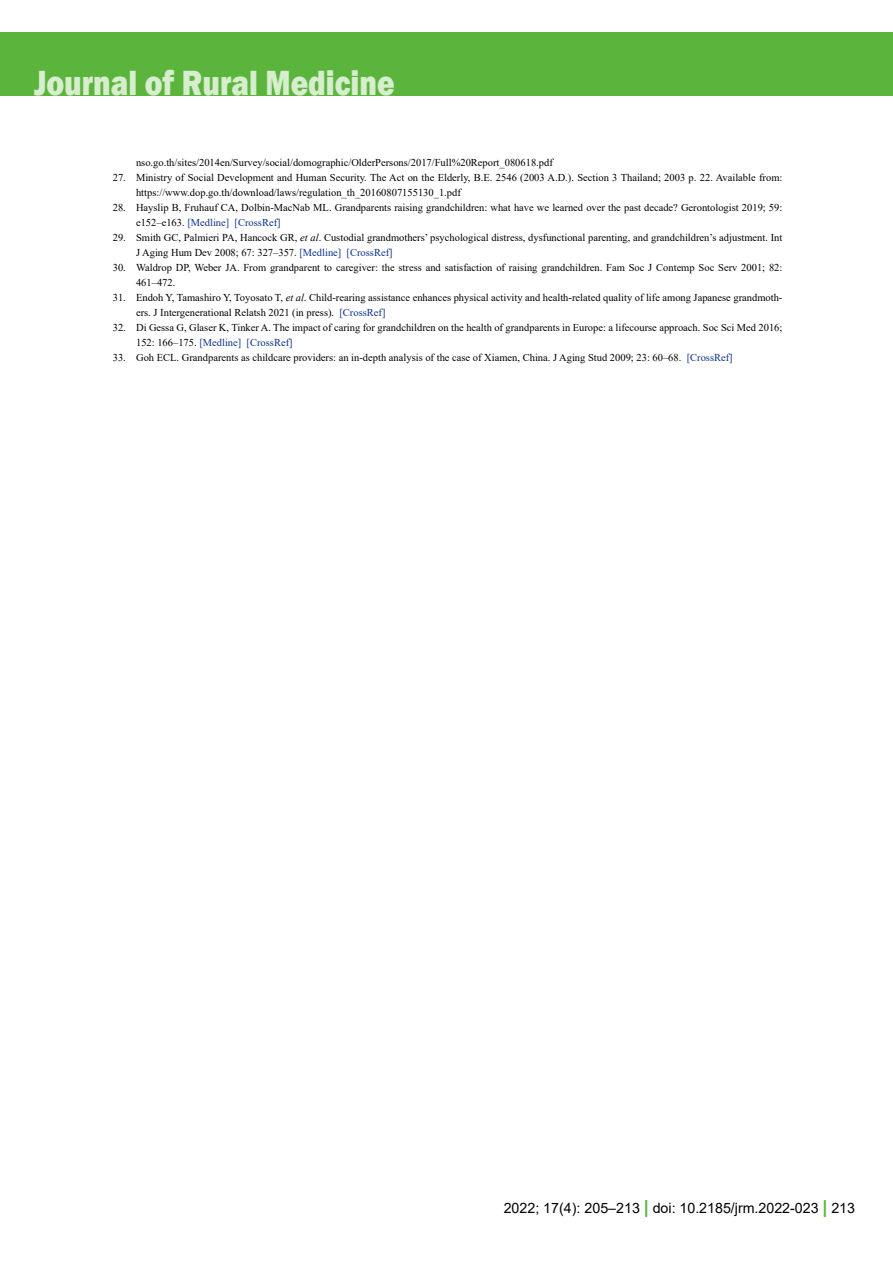
<style>
.page{position:relative;width:893px;height:1263px;background:#fff}
.page>*{position:absolute;margin:0;border:0;box-sizing:border-box;transform-origin:0 0}
.t1{font:800 36px "Franklin Gothic";color:#d6edce;scale:.83 1}
.t2{font:14.25px "Arial";color:#000}
.t3{font:10.5px/15px "Times New Roman";color:#000}
.s1{color:#0c3388}
.s2{font-style:italic}
.s3{font-weight:700;font-size:18px;color:#5bb53c}
</style>
<div class="page">
<div style="left:0;top:32px;width:893px;height:64px;background:#5bb53c"></div>
<h1 class="t1" style="left:34px;top:59px;width:436px">Journal of Rural Medicine</h1>
<p class="t3" style="left:136px;top:155px;width:418px">nso.go.th/sites/2014en/Survey/social/domographic/OlderPersons/2017/Full%20Report_080618.pdf</p>
<p class="t3" style="left:136px;top:170px;width:648px;text-indent:-23px">27. Ministry of Social Development and Human Security. The Act on the Elderly, B.E. 2546 (2003 A.D.). Section 3 Thailand; 2003 p. 22. Available from: https://www.dop.go.th/download/laws/regulation_th_20160807155130_1.pdf</p>
<p class="t3" style="left:136px;top:200px;width:648px;text-indent:-23px">28. Hayslip B, Fruhauf CA, Dolbin-MacNab ML. Grandparents raising grandchildren: what have we learned over the past decade? Gerontologist 2019; 59: e152–e163. <span class="s1">[Medline] [CrossRef]</span></p>
<p class="t3" style="left:136px;top:230px;width:648px;text-indent:-23px">29. Smith GC, Palmieri PA, Hancock GR, <span class="s2">et al</span>. Custodial grandmothers’ psychological distress, dysfunctional parenting, and grandchildren’s adjustment. Int<br>J Aging Hum Dev 2008; 67: 327–357. <span class="s1">[Medline] [CrossRef]</span></p>
<p class="t3" style="left:136px;top:260px;width:648px;text-indent:-23px">30. Waldrop DP, Weber JA. From grandparent to caregiver: the stress and satisfaction of raising grandchildren. Fam Soc J Contemp Soc Serv 2001; 82:<br>461–472.</p>
<p class="t3" style="left:136px;top:290px;width:648px;text-indent:-23px">31. Endoh Y, Tamashiro Y, Toyosato T, <span class="s2">et al</span>. Child-rearing assistance enhances physical activity and health-related quality of life among Japanese grandmoth&shy;ers. J Intergenerational Relatsh 2021 (in press). <span class="s1">[CrossRef]</span></p>
<p class="t3" style="left:136px;top:320px;width:648px;text-indent:-23px">32. Di Gessa G, Glaser K, Tinker A. The impact of caring for grandchildren on the health of grandparents in Europe: a lifecourse approach. Soc Sci Med 2016;<br>152: 166–175. <span class="s1">[Medline] [CrossRef]</span></p>
<p class="t3" style="left:113px;top:350px;width:621px">33. Goh ECL. Grandparents as childcare providers: an in-depth analysis of the case of Xiamen, China. J Aging Stud 2009; 23: 60–68. <span class="s1">[CrossRef]</span></p>
<h2 class="t2" style="left:504px;top:1198px;width:353px">2022; 17(4): 205–213 <span class="s3">|</span> doi: 10.2185/jrm.2022-023 <span class="s3">|</span> 213</h2>
</div>
